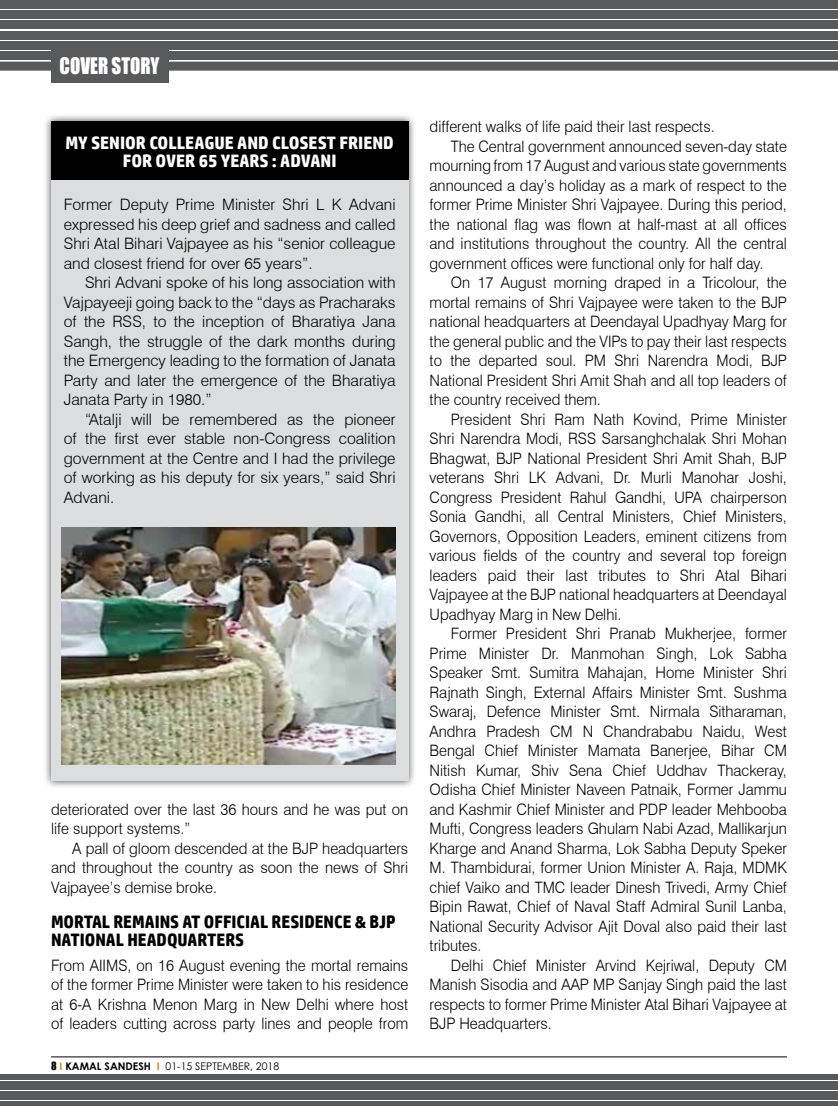
<style>
.page{position:relative;width:838px;height:1106px;background:#fff}
.page>*{position:absolute;margin:0;border:0;box-sizing:border-box;transform-origin:0 0}
.t1{font:21px "Impact";color:#fff;scale:.9 1}
.t2{font:700 18px "HP Simplified";color:#000;scale:.95 1}
.t3{font:700 18px/18px "HP Simplified";color:#fff;text-align:center}
.t4{font:300 15.75px/19.5px "Swiss 721 BT";color:#000;text-align:justify;scale:.95 1}
.t5{font:300 15.75px/19.5px "Swiss 721 BT";color:#000;text-align:justify}
.t6{font:10.5px "Century Gothic";color:#000}
.s1{font-family:"Impact"}
.s2{font-weight:700;color:#da7c24}
.s3{font-weight:700}
</style>
<div class="page">
<hr style="left:51px;top:1056px;width:736px;height:1px;background:#000">
<div style="left:0;top:62px;width:838px;height:9px;background:#58595b"></div>
<hr style="left:0;top:1104px;width:838px;height:2px;background:#58595b">
<hr style="left:0;top:1100px;width:838px;height:3px;background:#58595b">
<hr style="left:0;top:1097px;width:838px;height:3px;background:#58595b">
<hr style="left:0;top:1094px;width:838px;height:3px;background:#58595b">
<hr style="left:0;top:1090px;width:838px;height:3px;background:#58595b">
<hr style="left:0;top:1087px;width:838px;height:3px;background:#58595b">
<hr style="left:0;top:1084px;width:838px;height:3px;background:#58595b">
<hr style="left:0;top:1080px;width:838px;height:3px;background:#58595b">
<hr style="left:0;top:1077px;width:838px;height:3px;background:#58595b">
<hr style="left:0;top:1074px;width:838px;height:2px;background:#58595b">
<div style="left:0;top:51px;width:838px;height:9px;background:#58595b"></div>
<div style="left:0;top:41px;width:838px;height:9px;background:#58595b"></div>
<div style="left:0;top:31px;width:838px;height:8px;background:#58595b"></div>
<div style="left:0;top:20px;width:838px;height:9px;background:#58595b"></div>
<div style="left:0;top:10px;width:838px;height:9px;background:#58595b"></div>
<div style="left:0;top:0;width:838px;height:8px;background:#58595b"></div>
<div style="left:51px;top:49px;width:117px;height:34px;background:#58595b"></div>
<div style="left:43px;top:113px;width:373px;height:675px;background:#000;opacity:.75"></div>
<div style="left:51px;top:122px;width:357px;height:658px;background:#dcddde"></div>
<img style="left:62px;top:527px;width:333px;height:238px">
<div style="left:51px;top:122px;width:357px;height:58px;background:#000"></div>
<h1 class="t1" style="left:60px;top:50px;width:113px">COVER STORY</h1>
<p class="t3" style="left:65px;top:133px;width:330px">MY SENIOR COLLEAGUE AND CLOSEST FRIEND<br>FOR OVER 65 YEARS : ADVANI</p>
<p class="t5" style="left:64px;top:195px;width:333px">Former Deputy Prime Minister Shri L K Advani expressed his deep grief and sadness and called Shri Atal Bihari Vajpayee as his “senior colleague and closest friend for over 65 years”.</p>
<p class="t5" style="left:64px;top:273px;width:333px;text-indent:21px">Shri Advani spoke of his long association with Vajpayeeji going back to the “days as Pracharaks of the RSS, to the inception of Bharatiya Jana Sangh, the struggle of the dark months during the Emergency leading to the formation of Janata Party and later the emergence of the Bharatiya Janata Party in 1980.”</p>
<p class="t5" style="left:64px;top:409px;width:333px;text-indent:21px">“Atalji will be remembered as the pioneer of the first ever stable non-Congress coalition government at the Centre and I had the privilege of working as his deputy for six years,” said Shri Advani.</p>
<p class="t4" style="left:51px;top:799px;width:377px">deteriorated over the last 36 hours and he was put on life support systems.”</p>
<p class="t4" style="left:51px;top:838px;width:377px;text-indent:21px">A pall of gloom descended at the BJP headquarters and throughout the country as soon the news of Shri Vajpayee’s demise broke.</p>
<p class="t2" style="left:51px;top:911px;width:24px">MORTA</p>
<p class="t2" style="left:102px;top:911px;width:117px">L REMAINS ATOFFI</p>
<p class="t2" style="left:236px;top:911px;width:76px">CIAL RESIDEN</p>
<p class="t2" style="left:334px;top:911px;width:66px">CE &amp; BJP</p>
<p class="t2" style="left:51px;top:929px;width:11px">NATIONA</p>
<p class="t2" style="left:116px;top:929px;width:24px">L HEAD</p>
<p class="t2" style="left:167px;top:929px;width:33px">QUARTER</p>
<p class="t2" style="left:235px;top:929px;width:11px">S</p>
<p class="t4" style="left:51px;top:955px;width:377px">From AIIMS, on 16 August evening the mortal remains of the former Prime Minister were taken to his residence at 6-A Krishna Menon Marg in New Delhi where host of leaders cutting across party lines and people from</p>
<p class="t6" style="left:51px;top:1058px;width:230px"><span class="s1">8</span> <span class="s2">I</span> <span class="s3">KAMAL SANDESH</span> <span class="s2">I</span> 01-15 SEPTEMBER, 2018</p>
<p class="t4" style="left:429px;top:117px;width:301px">different walks of life paid their last respects.</p>
<p class="t4" style="left:451px;top:136px;width:355px">The Central government announced seven-day state</p>
<p class="t4" style="left:429px;top:156px;width:377px">mourning from 17 August and various state governments</p>
<p class="t4" style="left:429px;top:175px;width:377px">announced a day’s holiday as a mark of respect to the</p>
<p class="t4" style="left:429px;top:195px;width:377px">former Prime Minister Shri Vajpayee. During this period,</p>
<p class="t4" style="left:429px;top:214px;width:377px">the national flag was flown at half-mast at all offices</p>
<p class="t4" style="left:429px;top:234px;width:377px">and institutions throughout the country. All the central</p>
<p class="t4" style="left:429px;top:253px;width:353px">government offices were functional only for half day.</p>
<p class="t4" style="left:451px;top:273px;width:355px">On 17 August morning draped in a Tricolour, the</p>
<p class="t4" style="left:429px;top:292px;width:377px">mortal remains of Shri Vajpayee were taken to the BJP</p>
<p class="t4" style="left:429px;top:312px;width:377px">national headquarters at Deendayal Upadhyay Marg for</p>
<p class="t4" style="left:429px;top:331px;width:377px">the general public and the VIPs to pay their last respects</p>
<p class="t4" style="left:429px;top:351px;width:377px">to the departed soul. PM Shri Narendra Modi, BJP</p>
<p class="t4" style="left:429px;top:370px;width:377px">National President Shri Amit Shah and all top leaders of</p>
<p class="t4" style="left:429px;top:390px;width:182px">the country received them.</p>
<p class="t4" style="left:451px;top:409px;width:355px">President Shri Ram Nath Kovind, Prime Minister</p>
<p class="t4" style="left:429px;top:429px;width:377px">Shri Narendra Modi, RSS Sarsanghchalak Shri Mohan</p>
<p class="t4" style="left:429px;top:448px;width:377px">Bhagwat, BJP National President Shri Amit Shah, BJP</p>
<p class="t4" style="left:429px;top:467px;width:377px">veterans Shri LK Advani, Dr. Murli Manohar Joshi,</p>
<p class="t4" style="left:429px;top:487px;width:377px">Congress President Rahul Gandhi, UPA chairperson</p>
<p class="t4" style="left:429px;top:506px;width:377px">Sonia Gandhi, all Central Ministers, Chief Ministers,</p>
<p class="t4" style="left:429px;top:526px;width:377px">Governors, Opposition Leaders, eminent citizens from</p>
<p class="t4" style="left:429px;top:545px;width:377px">various fields of the country and several top foreign</p>
<p class="t4" style="left:429px;top:565px;width:377px">leaders paid their last tributes to Shri Atal Bihari</p>
<p class="t4" style="left:429px;top:584px;width:377px">Vajpayee at the BJP national headquarters at Deendayal</p>
<p class="t4" style="left:429px;top:604px;width:203px">Upadhyay Marg in New Delhi.</p>
<p class="t4" style="left:451px;top:623px;width:355px">Former President Shri Pranab Mukherjee, former</p>
<p class="t4" style="left:429px;top:643px;width:377px">Prime Minister Dr. Manmohan Singh, Lok Sabha</p>
<p class="t4" style="left:429px;top:662px;width:377px">Speaker Smt. Sumitra Mahajan, Home Minister Shri</p>
<p class="t4" style="left:429px;top:682px;width:377px">Rajnath Singh, External Affairs Minister Smt. Sushma</p>
<p class="t4" style="left:429px;top:701px;width:377px">Swaraj, Defence Minister Smt. Nirmala Sitharaman,</p>
<p class="t4" style="left:429px;top:721px;width:377px">Andhra Pradesh CM N Chandrababu Naidu, West</p>
<p class="t4" style="left:429px;top:740px;width:377px">Bengal Chief Minister Mamata Banerjee, Bihar CM</p>
<p class="t4" style="left:429px;top:760px;width:377px">Nitish Kumar, Shiv Sena Chief Uddhav Thackeray,</p>
<p class="t4" style="left:429px;top:779px;width:377px">Odisha Chief Minister Naveen Patnaik, Former Jammu</p>
<p class="t4" style="left:429px;top:799px;width:377px">and Kashmir Chief Minister and PDP leader Mehbooba</p>
<p class="t4" style="left:429px;top:818px;width:377px">Mufti, Congress leaders Ghulam Nabi Azad, Mallikarjun</p>
<p class="t4" style="left:429px;top:838px;width:377px">Kharge and Anand Sharma, Lok Sabha Deputy Speker</p>
<p class="t4" style="left:429px;top:857px;width:377px">M. Thambidurai, former Union Minister A. Raja, MDMK</p>
<p class="t4" style="left:429px;top:877px;width:377px">chief Vaiko and TMC leader Dinesh Trivedi, Army Chief</p>
<p class="t4" style="left:429px;top:896px;width:377px">Bipin Rawat, Chief of Naval Staff Admiral Sunil Lanba,</p>
<p class="t4" style="left:429px;top:916px;width:377px">National Security Advisor Ajit Doval also paid their last</p>
<p class="t4" style="left:429px;top:935px;width:56px">tributes.</p>
<p class="t4" style="left:451px;top:955px;width:355px">Delhi Chief Minister Arvind Kejriwal, Deputy CM</p>
<p class="t4" style="left:429px;top:974px;width:377px">Manish Sisodia and AAP MP Sanjay Singh paid the last</p>
<p class="t4" style="left:429px;top:994px;width:377px">respects to former Prime Minister Atal Bihari Vajpayee at</p>
<p class="t4" style="left:429px;top:1013px;width:130px">BJP Headquarters.</p>
</div>
